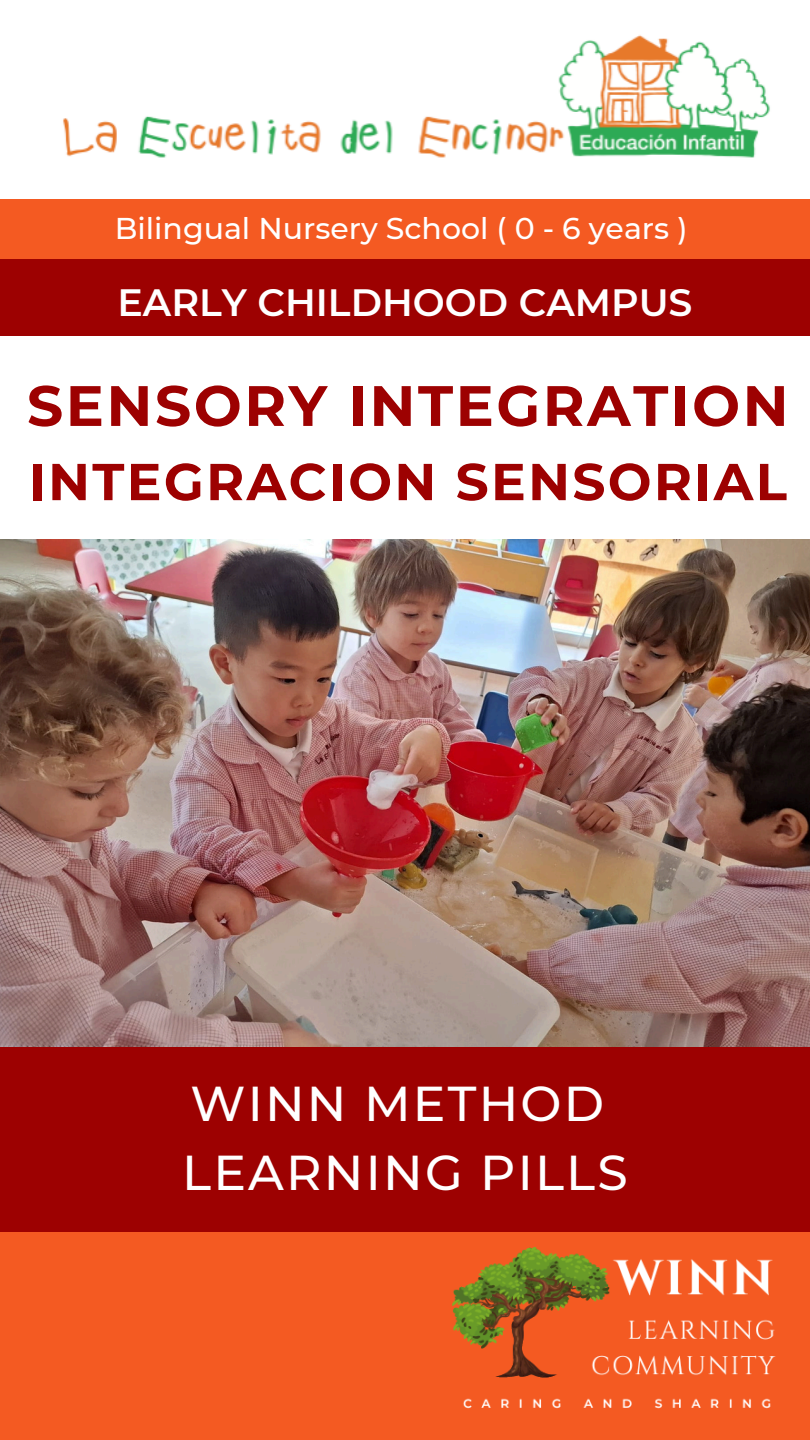
<style>
.page{position:relative;width:810px;height:1440px;background:#fff}
.page>*{position:absolute;margin:0;border:0;box-sizing:border-box;transform-origin:0 0}
.t1{font:700 56.9px "Montserrat";letter-spacing:.045em;color:#9d0101}
.t2{font:700 51.8px "Montserrat";letter-spacing:.045em;color:#9d0101}
.t3{font:500 48.8px/68.2px "Montserrat";letter-spacing:.045em;color:#fff}
.t4{font:600 38px "Montserrat";color:#fff}
.t5{font:500 30px "Montserrat";color:#fff}
</style>
<div class="page">
<img style="left:63px;top:35px;width:707px;height:123px">
<div style="left:0;top:199px;width:810px;height:60px;background:#f45a22"></div>
<div style="left:0;top:259px;width:810px;height:77px;background:#9d0101"></div>
<div style="left:0;top:1232px;width:384px;height:208px;background:#f45a22"></div>
<img style="left:384px;top:1232px;width:426px;height:208px">
<div style="left:0;top:1046px;width:810px;height:186px;background:#9d0101"></div>
<img style="left:0;top:540px;width:810px;height:506px">
<h2 class="t5" style="left:115px;top:210px;width:574px">Bilingual Nursery School ( 0 - 6 years )</h2>
<h1 class="t4" style="left:117px;top:280px;width:577px">EARLY CHILDHOOD CAMPUS</h1>
<p class="t1" style="left:27px;top:371px;width:763px">SENSORY INTEGRATION</p>
<p class="t2" style="left:29px;top:450px;width:760px">INTEGRACION SENSORIAL</p>
<p class="t3" style="left:182px;top:1070px;width:447px">WINN METHOD<br>LEARNING PILLS</p>
</div>
